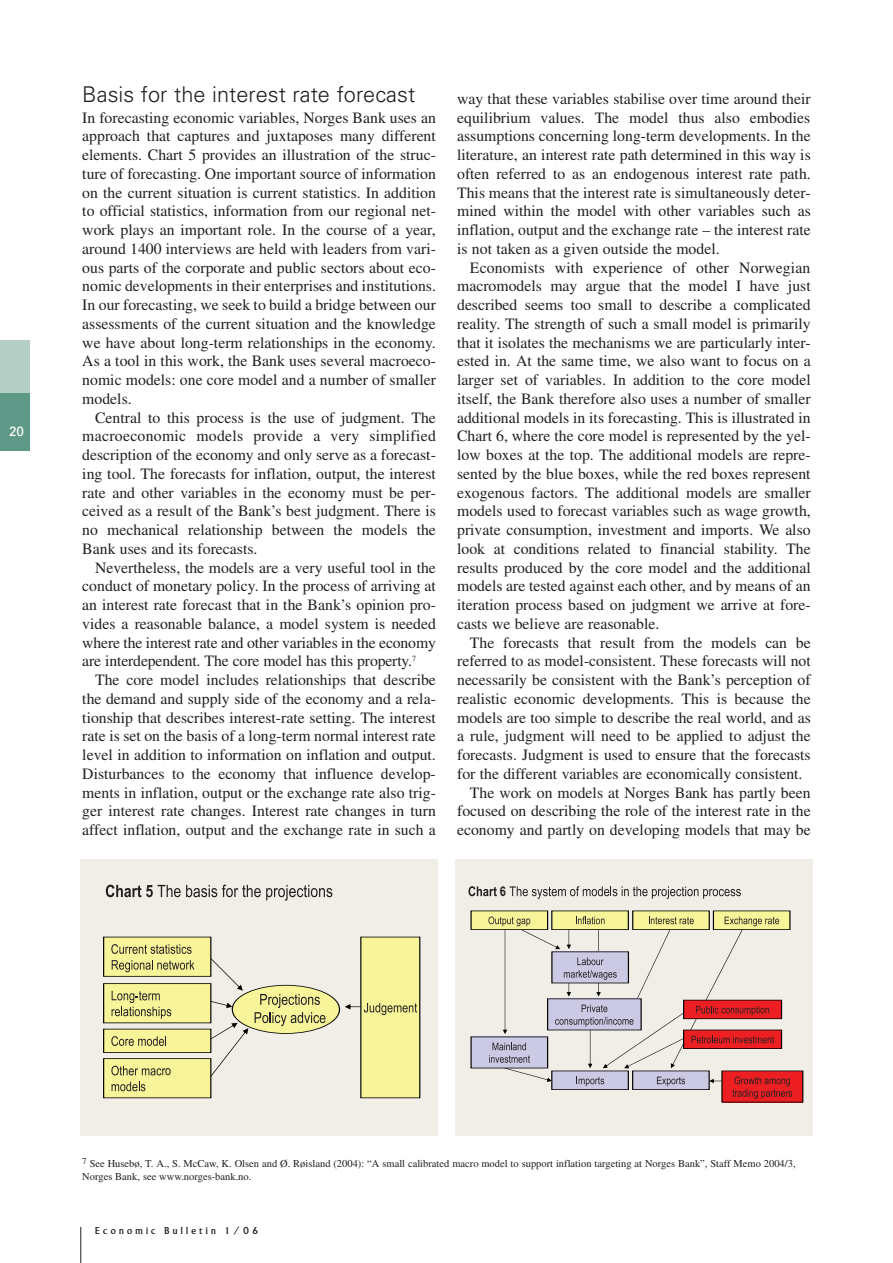
<style>
.page{position:relative;width:893px;height:1263px;background:#fff}
.page>*{position:absolute;margin:0;border:0;box-sizing:border-box;transform-origin:0 0}
.t1{font:300 21.75px "Univers";color:#231f20}
.t2{font:15.75px/18.8px "Times";color:#231f20;text-align:justify}
.t3{font:13.5px "Univers";color:#fff}
.t4{font:700 13.5px "Arial Narrow";color:#231f20}
.t5{font:13.2px "Arial Narrow";color:#231f20}
.t6{font:10.5px/12.6px "Times";color:#231f20}
.t7{font:10.5px "Albertus";letter-spacing:.31em;color:#231f20}
</style>
<div class="page">
<hr style="left:80px;top:1227px;width:1px;height:36px;background:#231f20">
<div style="left:0;top:340px;width:30px;height:111px;background:#b5cfc7"></div>
<div style="left:0;top:393px;width:30px;height:58px;background:#5e9988"></div>
<div style="left:81px;top:859px;width:357px;height:277px;background:#f1ede7"></div>
<svg style="left:106px;top:885px;width:226px;height:16px"></svg>
<div style="left:104px;top:937px;width:107px;height:39px;background:#f8f49a"></div>
<svg style="left:111px;top:944px;width:81px;height:10px"></svg>
<svg style="left:112px;top:960px;width:82px;height:12px"></svg>
<div style="left:104px;top:984px;width:107px;height:39px;background:#f8f49a"></div>
<div style="left:103px;top:983px;width:108px;height:40px;border:1px solid #040503"></div>
<svg style="left:112px;top:991px;width:59px;height:28px"></svg>
<div style="left:104px;top:1029px;width:107px;height:23px;background:#f8f49a"></div>
<div style="left:103px;top:1029px;width:108px;height:24px;border:1px solid #040503"></div>
<svg style="left:111px;top:1036px;width:55px;height:10px"></svg>
<div style="left:104px;top:1059px;width:107px;height:39px;background:#f8f49a"></div>
<div style="left:103px;top:1058px;width:108px;height:40px;border:1px solid #040503"></div>
<svg style="left:111px;top:1066px;width:54px;height:9px"></svg>
<svg style="left:112px;top:1082px;width:33px;height:9px"></svg>
<div style="left:232px;top:985px;width:107px;height:48px;background:#f8f49a;border-radius:50%"></div>
<div style="left:232px;top:985px;width:108px;height:49px;border:1px solid #040503;border-radius:50%"></div>
<div style="left:361px;top:937px;width:59px;height:161px;background:#f8f49a"></div>
<div style="left:360px;top:937px;width:60px;height:161px;border:1px solid #040503"></div>
<svg style="left:210px;top:1023px;width:38px;height:54px"></svg>
<svg style="left:210px;top:1001px;width:22px;height:7px"></svg>
<svg style="left:210px;top:958px;width:33px;height:33px"></svg>
<svg style="left:255px;top:994px;width:71px;height:32px"></svg>
<svg style="left:345px;top:1003px;width:72px;height:12px"></svg>
<div style="left:455px;top:859px;width:357px;height:276px;background:#f1ede7"></div>
<svg style="left:468px;top:886px;width:29px;height:10px"></svg>
<svg style="left:509px;top:886px;width:232px;height:13px"></svg>
<div style="left:471px;top:1037px;width:77px;height:31px;background:#cbc9e4"></div>
<div style="left:471px;top:911px;width:77px;height:18px;background:#f8f49a"></div>
<div style="left:552px;top:911px;width:76px;height:18px;background:#f8f49a"></div>
<div style="left:633px;top:911px;width:76px;height:18px;background:#f8f49a"></div>
<div style="left:713px;top:911px;width:77px;height:18px;background:#f8f49a"></div>
<div style="left:722px;top:1071px;width:81px;height:31px;background:#ee1f23"></div>
<svg style="left:488px;top:916px;width:304px;height:183px"></svg>
<p class="t3" style="left:9px;top:427px;width:17px">20</p>
<h1 class="t1" style="left:82px;top:87px;width:334px">Basis for the interest rate forecast</h1>
<p class="t2" style="left:82px;top:109px;width:355px">In forecasting economic variables, Norges Bank uses an approach that captures and juxtaposes many different elements. Chart 5 provides an illustration of the struc&shy;ture of forecasting. One important source of information on the current situation is current statistics. In addition to official statistics, information from our regional net&shy;work plays an important role. In the course of a year, around 1400 interviews are held with leaders from vari&shy;ous parts of the corporate and public sectors about eco&shy;nomic developments in their enterprises and institutions.<br>In our forecasting, we seek to build a bridge between our assessments of the current situation and the knowledge we have about long-term relationships in the economy.<br>As a tool in this work, the Bank uses several macroeco&shy;nomic models: one core model and a number of smaller models.</p>
<p class="t2" style="left:82px;top:409px;width:355px;text-indent:13px">Central to this process is the use of judgment. The macroeconomic models provide a very simplified description of the economy and only serve as a forecast&shy;ing tool. The forecasts for inflation, output, the interest rate and other variables in the economy must be per&shy;ceived as a result of the Bank’s best judgment. There is no mechanical relationship between the models the Bank uses and its forecasts.</p>
<p class="t2" style="left:82px;top:559px;width:355px;text-indent:13px">Nevertheless, the models are a very useful tool in the conduct of monetary policy. In the process of arriving at an interest rate forecast that in the Bank’s opinion pro&shy;vides a reasonable balance, a model system is needed where the interest rate and other variables in the economy are interdependent. The core model has this property.<sup>7</sup></p>
<p class="t2" style="left:82px;top:672px;width:355px;text-indent:13px">The core model includes relationships that describe the demand and supply side of the economy and a rela&shy;tionship that describes interest-rate setting. The interest rate is set on the basis of a long-term normal interest rate level in addition to information on inflation and output.<br>Disturbances to the economy that influence develop&shy;ments in inflation, output or the exchange rate also trig&shy;ger interest rate changes. Interest rate changes in turn affect inflation, output and the exchange rate in such a</p>
<p class="t2" style="left:457px;top:91px;width:355px">way that these variables stabilise over time around their equilibrium values. The model thus also embodies assumptions concerning long-term developments. In the literature, an interest rate path determined in this way is often referred to as an endogenous interest rate path.<br>This means that the interest rate is simultaneously deter&shy;mined within the model with other variables such as inflation, output and the exchange rate – the interest rate is not taken as a given outside the model.</p>
<p class="t2" style="left:457px;top:259px;width:355px;text-indent:13px">Economists with experience of other Norwegian macromodels may argue that the model I have just described seems too small to describe a complicated reality. The strength of such a small model is primarily that it isolates the mechanisms we are particularly inter&shy;ested in. At the same time, we also want to focus on a larger set of variables. In addition to the core model itself, the Bank therefore also uses a number of smaller additional models in its forecasting. This is illustrated in Chart 6, where the core model is represented by the yel&shy;low boxes at the top. The additional models are repre&shy;sented by the blue boxes, while the red boxes represent exogenous factors. The additional models are smaller models used to forecast variables such as wage growth, private consumption, investment and imports. We also look at conditions related to financial stability. The results produced by the core model and the additional models are tested against each other, and by means of an iteration process based on judgment we arrive at fore&shy;casts we believe are reasonable.</p>
<p class="t2" style="left:470px;top:634px;width:342px">The forecasts that result from the models can be</p>
<p class="t2" style="left:457px;top:653px;width:355px">referred to as model-consistent. These forecasts will not</p>
<p class="t2" style="left:457px;top:672px;width:355px">necessarily be consistent with the Bank’s perception of</p>
<p class="t2" style="left:457px;top:691px;width:355px">realistic economic developments. This is because the</p>
<p class="t2" style="left:457px;top:709px;width:355px">models are too simple to describe the real world, and as</p>
<p class="t2" style="left:457px;top:728px;width:355px">a rule, judgment will need to be applied to adjust the</p>
<p class="t2" style="left:457px;top:747px;width:355px">forecasts. Judgment is used to ensure that the forecasts</p>
<p class="t2" style="left:457px;top:766px;width:347px">for the different variables are economically consistent.</p>
<p class="t2" style="left:470px;top:784px;width:342px">The work on models at Norges Bank has partly been</p>
<p class="t2" style="left:457px;top:803px;width:355px">focused on describing the role of the interest rate in the</p>
<p class="t2" style="left:457px;top:822px;width:355px">economy and partly on developing models that may be</p>
<p class="t4" style="left:500px;top:883px;width:8px">6</p>
<p class="t5" style="left:165px;top:1063px;width:8px">o</p>
<p class="t6" style="left:82px;top:1158px;width:715px"><sup>7</sup> See Husebø, T. A., S. McCaw, K. Olsen and Ø. Røisland (2004): “A small calibrated macro model to support inflation targeting at Norges Bank”, Staff Memo 2004/3,<br>Norges Bank, see www.norges-bank.no.</p>
<p class="t7" style="left:95px;top:1227px;width:165px">Economic Bulletin 1/06</p>
</div>
